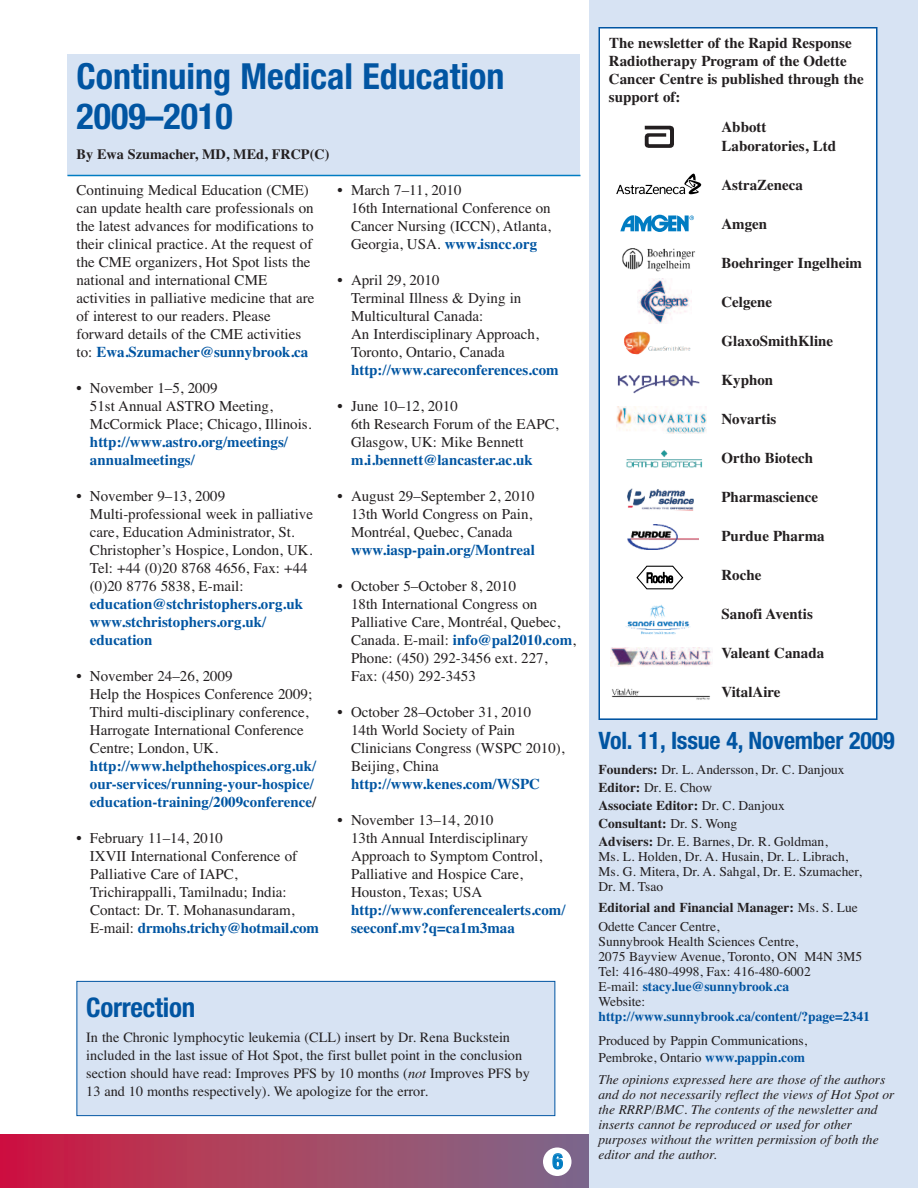
<style>
.page{position:relative;width:918px;height:1188px;background:#fff}
.page>*{position:absolute;margin:0;border:0;box-sizing:border-box;transform-origin:0 0}
.t1{font:700 condensed 36px/40.5px "Helvetica Neue";color:#0155a2}
.t2{font:700 condensed 27px "Helvetica Neue";letter-spacing:-.01em;color:#0155a2}
.t3{font:700 condensed 24px "Helvetica Neue";letter-spacing:-.01em;color:#0155a2}
.t4{font:700 condensed 21px "Helvetica Neue";color:#007cc2}
.t5{font:15px/18px "Times";color:#231f20}
.t6{font:700 15px/18px "Times";color:#0155a2}
.t7{font:700 15px/18px "Times";color:#231f20}
.t8{font:14.25px/18px "Times";color:#231f20}
.t9{font:700 14.25px "Times";color:#231f20}
.t10{font:13.5px/15px "Times";color:#231f20}
.t11{font:italic 13.5px/15px "Times";color:#231f20}
.t12{font:700 13.5px/19.5px "Times";color:#231f20}
.t13{font:700 13.5px "Times";color:#0155a2}
.s1{font-weight:700;color:#0155a2}
.s2{color:#231f20}
.s3{font-style:italic}
.s4{font-weight:700}
.s5{font-weight:400}
</style>
<div class="page">
<svg style="left:0;top:1134px;width:590px;height:54px;background:#a64464"></svg>
<div style="left:68px;top:54px;width:512px;height:122px;background:#d7e3f3"></div>
<hr style="left:68px;top:175px;width:512px;height:1px;background:#007cc2">
<div style="left:543px;top:1148px;width:29px;height:28px;background:#fff;border-radius:50%"></div>
<div style="left:590px;top:0;width:328px;height:1188px;background:#d7e3f3"></div>
<div style="left:600px;top:28px;width:276px;height:690px;background:#fff"></div>
<div style="left:598px;top:27px;width:280px;height:693px;border:2px solid #0155a2"></div>
<img style="left:611px;top:688px;width:99px;height:12px">
<svg style="left:620px;top:215px;width:74px;height:17px"></svg>
<img style="left:624px;top:332px;width:60px;height:22px">
<img style="left:617px;top:375px;width:83px;height:19px">
<img style="left:626px;top:450px;width:77px;height:18px">
<img style="left:617px;top:407px;width:90px;height:26px">
<img style="left:627px;top:488px;width:67px;height:23px">
<svg style="left:616px;top:174px;width:86px;height:20px"></svg>
<img style="left:627px;top:525px;width:72px;height:25px">
<svg style="left:636px;top:565px;width:48px;height:25px"></svg>
<img style="left:638px;top:279px;width:54px;height:44px">
<img style="left:611px;top:648px;width:102px;height:19px">
<svg style="left:644px;top:125px;width:30px;height:23px"></svg>
<img style="left:622px;top:248px;width:73px;height:24px">
<img style="left:626px;top:604px;width:65px;height:31px">
<div style="left:77px;top:982px;width:478px;height:133px;background:#d7e3f3"></div>
<div style="left:76px;top:981px;width:479px;height:135px;border:1px solid #0155a2"></div>
<h1 class="t1" style="left:76px;top:55px;width:429px">Continuing Medical Education<br>2009–2010</h1>
<p class="t9" style="left:76px;top:146px;width:254px">By Ewa Szumacher, MD, MEd, FRCP(C)</p>
<p class="t5" style="left:76px;top:180px;width:240px">Continuing Medical Education (CME) can update health care professionals on the latest advances for modifications to their clinical practice. At the request of the CME organizers, Hot Spot lists the national and international CME activities in palliative medicine that are of interest to our readers. Please forward details of the CME activities to: <span class="s1">Ewa.Szumacher@sunnybrook.ca</span></p>
<p class="t5" style="left:90px;top:378px;width:223px;text-indent:-14px">• November 1–5, 2009<br>51st Annual ASTRO Meeting,<br>McCormick Place; Chicago, Illinois.</p>
<p class="t6" style="left:90px;top:432px;width:199px">http://www.astro.org/meetings/ annualmeetings/</p>
<p class="t5" style="left:90px;top:486px;width:225px;text-indent:-14px">• November 9–13, 2009<br>Multi-professional week in palliative care, Education Administrator, St.<br>Christopher’s Hospice, London, UK.<br>Tel: +44 (0)20 8768 4656, Fax: +44 (0)20 8776 5838, E-mail:</p>
<p class="t6" style="left:90px;top:594px;width:215px">education@stchristophers.org.uk www.stchristophers.org.uk/ education</p>
<p class="t5" style="left:90px;top:666px;width:224px;text-indent:-13px">• November 24–26, 2009<br>Help the Hospices Conference 2009;<br>Third multi-disciplinary conference,<br>Harrogate International Conference<br>Centre; London, UK.</p>
<p class="t6" style="left:90px;top:756px;width:228px">http://www.helpthehospices.org.uk/ our-services/running-your-hospice/ education-training/2009conference<span class="s2">/</span></p>
<p class="t5" style="left:90px;top:828px;width:231px;text-indent:-14px">• February 11–14, 2010<br>IXVII International Conference of<br>Palliative Care of IAPC,<br>Trichirappalli, Tamilnadu; India:<br>Contact: Dr. T. Mohanasundaram,<br>E-mail: <span class="s1">drmohs.trichy@hotmail.com</span></p>
<p class="t5" style="left:351px;top:180px;width:201px;text-indent:-14px">• March 7–11, 2010<br>16th International Conference on<br>Cancer Nursing (ICCN), Atlanta,<br>Georgia, USA. <span class="s1">www.isncc.org</span></p>
<p class="t5" style="left:351px;top:270px;width:189px;text-indent:-14px">• April 29, 2010<br>Terminal Illness &amp; Dying in<br>Multicultural Canada:<br>An Interdisciplinary Approach,<br>Toronto, Ontario, Canada</p>
<p class="t6" style="left:351px;top:360px;width:209px">http://www.careconferences.com</p>
<p class="t5" style="left:351px;top:396px;width:209px;text-indent:-13px">• June 10–12, 2010<br>6th Research Forum of the EAPC,<br>Glasgow, UK: Mike Bennett</p>
<p class="t6" style="left:351px;top:450px;width:183px">m.i.bennett@lancaster.ac.uk</p>
<p class="t5" style="left:351px;top:486px;width:185px;text-indent:-14px">• August 29–September 2, 2010<br>13th World Congress on Pain,<br>Montréal, Quebec, Canada</p>
<p class="t6" style="left:351px;top:540px;width:185px">www.iasp-pain.org/Montreal</p>
<p class="t5" style="left:351px;top:576px;width:227px;text-indent:-13px">• October 5–October 8, 2010<br>18th International Congress on<br>Palliative Care, Montréal, Quebec,<br>Canada. E-mail: <span class="s1">info@pal2010.com</span>,<br>Phone: (450) 292-3456 ext. 227,<br>Fax: (450) 292-3453</p>
<p class="t5" style="left:351px;top:702px;width:215px;text-indent:-13px">• October 28–October 31, 2010<br>14th World Society of Pain<br>Clinicians Congress (WSPC 2010),<br>Beijing, China</p>
<p class="t6" style="left:351px;top:774px;width:191px">http://www.kenes.com/WSPC</p>
<p class="t5" style="left:351px;top:810px;width:193px;text-indent:-14px">• November 13–14, 2010<br>13th Annual Interdisciplinary<br>Approach to Symptom Control,<br>Palliative and Hospice Care,<br>Houston, Texas; USA</p>
<p class="t6" style="left:351px;top:900px;width:216px">http://www.conferencealerts.com/ seeconf.mv?q=ca1m3maa</p>
<h2 class="t2" style="left:86px;top:991px;width:111px">Correction</h2>
<p class="t8" style="left:86px;top:1028px;width:445px">In the Chronic lymphocytic leukemia (CLL) insert by Dr. Rena Buckstein included in the last issue of Hot Spot, the first bullet point in the conclusion section should have read: Improves PFS by 10 months (<span class="s3">not</span> Improves PFS by 13 and 10 months respectively). We apologize for the error.</p>
<h3 class="t4" style="left:553px;top:1148px;width:12px">6</h3>
<p class="t7" style="left:609px;top:33px;width:256px">The newsletter of the Rapid Response<br>Radiotherapy Program of the Odette<br>Cancer Centre is published through the support of:</p>
<p class="t7" style="left:721px;top:117px;width:116px;line-height:19.5px">Abbott<br>Laboratories, Ltd</p>
<p class="t7" style="left:721px;top:176px;width:83px">AstraZeneca</p>
<p class="t7" style="left:721px;top:215px;width:47px">Amgen</p>
<p class="t7" style="left:721px;top:254px;width:142px">Boehringer Ingelheim</p>
<p class="t7" style="left:721px;top:293px;width:52px">Celgene</p>
<p class="t7" style="left:722px;top:332px;width:113px">GlaxoSmithKline</p>
<p class="t7" style="left:721px;top:371px;width:53px">Kyphon</p>
<p class="t7" style="left:721px;top:410px;width:56px">Novartis</p>
<p class="t7" style="left:722px;top:449px;width:93px">Ortho Biotech</p>
<p class="t7" style="left:722px;top:488px;width:98px">Pharmascience</p>
<p class="t7" style="left:722px;top:527px;width:105px">Purdue Pharma</p>
<p class="t7" style="left:722px;top:566px;width:41px">Roche</p>
<p class="t7" style="left:722px;top:605px;width:93px">Sanofi Aventis</p>
<p class="t7" style="left:722px;top:644px;width:104px">Valeant Canada</p>
<p class="t7" style="left:722px;top:683px;width:61px">VitalAire</p>
<h3 class="t3" style="left:598px;top:726px;width:298px">Vol. 11, Issue 4, November 2009</h3>
<p class="t10" style="left:598px;top:760px;width:248px;line-height:18px"><span class="s4">Founders:</span> Dr. L. Andersson, Dr. C. Danjoux<br><span class="s4">Editor:</span> Dr. E. Chow<br><span class="s4">Associate Editor:</span> Dr. C. Danjoux<br><span class="s4">Consultant:</span> Dr. S. Wong<br><span class="s4">Advisers:</span> Dr. E. Barnes, Dr. R. Goldman,</p>
<p class="t10" style="left:598px;top:849px;width:265px">Ms. L. Holden, Dr. A. Husain, Dr. L. Librach,<br>Ms. G. Mitera, Dr. A. Sahgal, Dr. E. Szumacher,<br>Dr. M. Tsao</p>
<p class="t12" style="left:598px;top:897px;width:261px">Editorial and Financial Manager: <span class="s5">Ms. S. Lue<br>Odette Cancer Centre,</span></p>
<p class="t10" style="left:599px;top:934px;width:265px">Sunnybrook Health Sciences Centre,<br>2075 Bayview Avenue, Toronto, ON M4N 3M5<br>Tel: 416-480-4998, Fax: 416-480-6002<br>E-mail: <span class="s1">stacy.lue@sunnybrook.ca<br></span>Website:</p>
<p class="t13" style="left:599px;top:1008px;width:273px">http://www.sunnybrook.ca/content/?page=2341</p>
<p class="t10" style="left:599px;top:1032px;width:210px;line-height:16.5px">Produced by Pappin Communications,<br>Pembroke, Ontario <span class="s1">www.pappin.com</span></p>
<p class="t11" style="left:599px;top:1072px;width:298px">The opinions expressed here are those of the authors and do not necessarily reflect the views of Hot Spot or the RRRP/BMC. The contents of the newsletter and inserts cannot be reproduced or used for other purposes without the written permission of both the editor and the author.</p>
</div>
